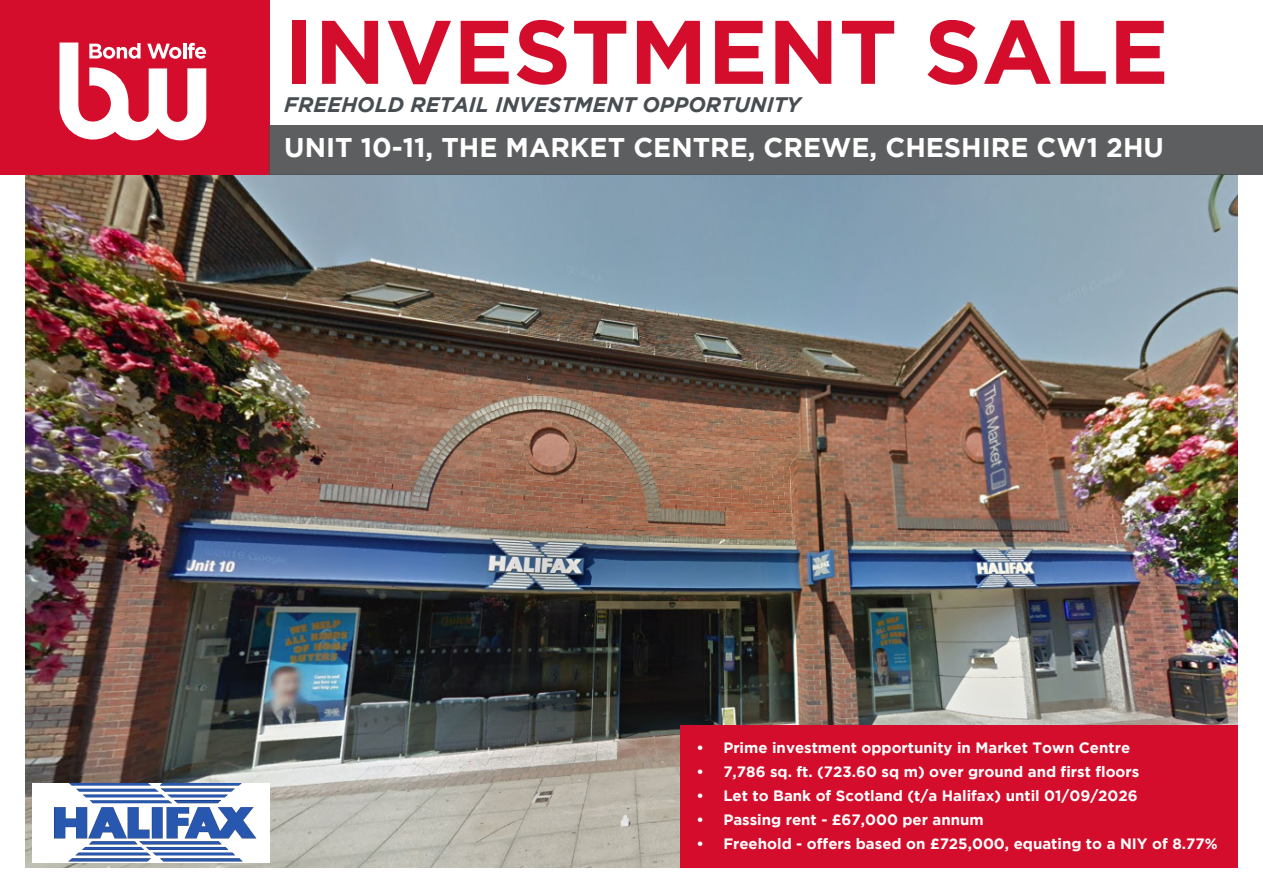
<style>
.page{position:relative;width:1263px;height:893px;background:#fff}
.page>*{position:absolute;margin:0;border:0;box-sizing:border-box;transform-origin:0 0}
.t1{font:700 90px "Gotham";color:#d30d2b}
.t2{font:700 27px "Gotham";color:#fff}
.t3{font:italic 700 21px "Gotham";color:#474d51}
.t4{font:700 15px "Gotham";color:#fff}
</style>
<div class="page">
<img style="left:26px;top:175px;width:1211px;height:692px">
<div style="left:0;top:0;width:270px;height:175px;background:#d30d2b"></div>
<svg style="left:60px;top:43px;width:146px;height:97px"></svg>
<div style="left:270px;top:125px;width:993px;height:50px;background:#5d5e5f"></div>
<div style="left:680px;top:725px;width:557px;height:142px;background:#d30d2b"></div>
<img style="left:32px;top:783px;width:238px;height:79px">
<p class="t1" style="left:284px;top:0;width:886px">INVESTMENT SALE</p>
<p class="t3" style="left:284px;top:92px;width:518px">FREEHOLD RETAIL INVESTMENT OPPORTUNITY</p>
<p class="t2" style="left:284px;top:132px;width:881px">UNIT 10-11, THE MARKET CENTRE, CREWE, CHESHIRE CW1 2HU</p>
<p class="t4" style="left:696px;top:739px;width:435px">• Prime investment opportunity in Market Town Centre</p>
<p class="t4" style="left:696px;top:763px;width:445px">• 7,786 sq. ft. (723.60 sq m) over ground and first floors</p>
<p class="t4" style="left:696px;top:787px;width:443px">• Let to Bank of Scotland (t/a Halifax) until 01/09/2026</p>
<p class="t4" style="left:696px;top:811px;width:289px">• Passing rent - £67,000 per annum</p>
<p class="t4" style="left:696px;top:835px;width:523px">• Freehold - offers based on £725,000, equating to a NIY of 8.77%</p>
</div>
